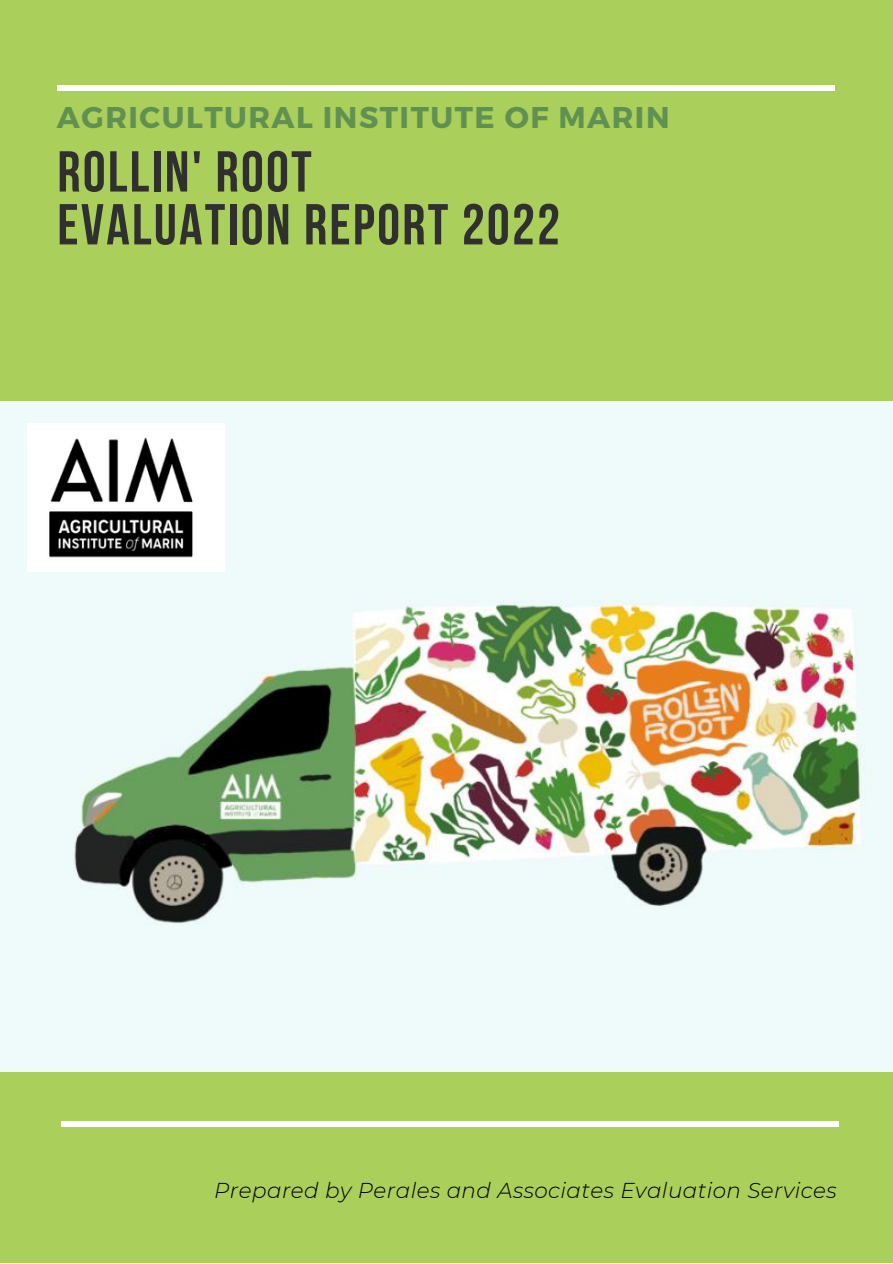
<style>
.page{position:relative;width:893px;height:1264px;background:#fff}
.page>*{position:absolute;margin:0;border:0;box-sizing:border-box;transform-origin:0 0}
.t1{font:700 57.6px/52.8px "Bebas Neue";letter-spacing:.04em;color:#303030}
.t2{font:700 30px "Montserrat";letter-spacing:.05em;color:#619152}
.t3{font:italic 300 21.45px "Montserrat";letter-spacing:.02em;color:#000}
</style>
<div class="page">
<div style="left:0;top:0;width:892px;height:1262px;background:#aacf5a"></div>
<div style="left:57px;top:85px;width:777px;height:5px;background:#fff"></div>
<img style="left:0;top:401px;width:892px;height:670px">
<div style="left:62px;top:1121px;width:777px;height:5px;background:#fff"></div>
<img style="left:28px;top:423px;width:196px;height:148px">
<h2 class="t2" style="left:57px;top:97px;width:614px">AGRICULTURAL INSTITUTE OF MARIN</h2>
<h1 class="t1" style="left:57px;top:151px;width:504px">ROLLIN' ROOT<br>EVALUATION REPORT 2022</h1>
<p class="t3" style="left:214px;top:1176px;width:624px">Prepared by Perales and Associates Evaluation Services</p>
</div>
